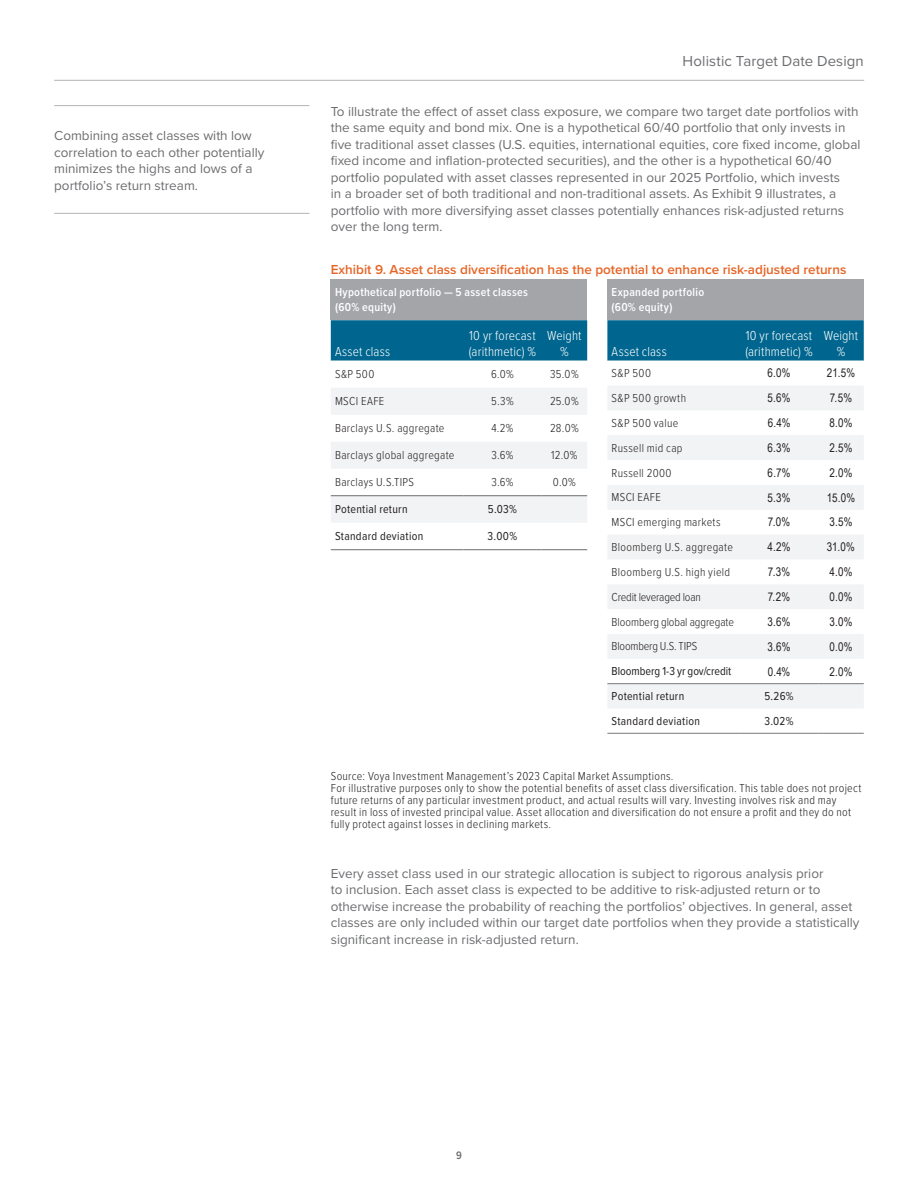
<style>
.page{position:relative;width:918px;height:1188px;background:#fff}
.page>*{position:absolute;margin:0;border:0;box-sizing:border-box;transform-origin:0 0}
.Small-Page_Header{font:15px "Proxima Nova";letter-spacing:.005em;color:#6c6d70}
.Body{font:13.5px/16.5px "Proxima Nova";color:#6c6d70}
.FP{font:300 13.5px/16.2px "Proxima Nova Cond";letter-spacing:.01em;color:#fff}
.Chart_Table_Title{font:600 13.5px "Proxima Nova";color:#e86424}
.Foot{font:300 12px/12px "Proxima Nova Cond";letter-spacing:.025em;color:#231f20}
._20_Table_Text_Left{font:300 12px "Proxima Nova Cond";letter-spacing:.025em;color:#231f20}
._20_Table_Text_Left-2{font:12px "Arial Narrow";color:#231f20}
._20_Table_Text_Left-3{font:12px "Proxima Nova Cond";letter-spacing:.02em;color:#231f20}
._20_Table_Text_Left-4{font:600 12px/15px "Proxima Nova Cond";letter-spacing:.025em;color:#fff}
._20_Table_Text_Left-5{font:300 12px "Proxima Nova Cond";letter-spacing:-.015em;color:#231f20}
._20_Table_Text_Left-6{font:300 12px "Proxima Nova Cond";letter-spacing:-.005em;color:#231f20}
._20_Table_Text_Left-7{font:12px "Proxima Nova Cond";letter-spacing:-.005em;color:#231f20}
.t1{font:600 11.25px "Proxima Nova Cond";color:#6c6d70}
</style>
<div class="page">
<hr style="left:54px;top:80px;width:810px;height:1px;background:#b2b3b7">
<hr style="left:54px;top:213px;width:255px;height:1px;background:#b2b3b7">
<hr style="left:54px;top:105px;width:255px;height:1px;background:#b2b3b7">
<div style="left:331px;top:280px;width:256px;height:40px;background:#a4a5a9"></div>
<div style="left:331px;top:320px;width:256px;height:41px;background:#01668f"></div>
<svg style="left:331px;top:388px;width:256px;height:134px"></svg>
<hr style="left:331px;top:495px;width:132px;height:1px;background:#6c6d70">
<hr style="left:463px;top:495px;width:79px;height:1px;background:#6c6d70">
<hr style="left:542px;top:495px;width:45px;height:1px;background:#6c6d70">
<hr style="left:331px;top:549px;width:132px;height:1px;background:#6c6d70">
<hr style="left:463px;top:549px;width:79px;height:1px;background:#6c6d70">
<hr style="left:542px;top:549px;width:45px;height:1px;background:#6c6d70">
<div style="left:607px;top:280px;width:257px;height:40px;background:#a4a5a9"></div>
<div style="left:607px;top:320px;width:257px;height:41px;background:#01668f"></div>
<svg style="left:607px;top:386px;width:257px;height:322px;fill:#f2f3f4"></svg>
<hr style="left:607px;top:683px;width:133px;height:1px;background:#87898c">
<hr style="left:740px;top:683px;width:78px;height:1px;background:#87898c">
<hr style="left:818px;top:683px;width:46px;height:1px;background:#87898c">
<hr style="left:607px;top:733px;width:133px;height:1px;background:#87898c">
<hr style="left:740px;top:733px;width:78px;height:1px;background:#87898c">
<hr style="left:818px;top:733px;width:46px;height:1px;background:#87898c">
<p class="Body" style="left:54px;top:127px;width:212px">Combining asset classes with low correlation to each other potentially minimizes the highs and lows of a portfolio’s return stream.</p>
<p class="Small-Page_Header" style="left:683px;top:50px;width:183px">Holistic Target Date Design</p>
<p class="Body" style="left:331px;top:102px;width:531px">To illustrate the effect of asset class exposure, we compare two target date portfolios with the same equity and bond mix. One is a hypothetical 60/40 portfolio that only invests in five traditional asset classes (U.S. equities, international equities, core fixed income, global fixed income and inflation-protected securities), and the other is a hypothetical 60/40 portfolio populated with asset classes represented in our 2025 Portfolio, which invests<br>in a broader set of both traditional and non-traditional assets. As Exhibit 9 illustrates, a portfolio with more diversifying asset classes potentially enhances risk-adjusted returns over the long term.</p>
<p class="Chart_Table_Title" style="left:331px;top:259px;width:517px">Exhibit 9. Asset class diversification has the potential to enhance risk-adjusted returns</p>
<p class="_20_Table_Text_Left-4" style="left:335px;top:285px;width:194px">Hypothetical portfolio — 5 asset classes (60% equity)</p>
<p class="FP" style="left:335px;top:343px;width:57px">Asset class</p>
<p class="FP" style="left:469px;top:327px;width:69px">10 yr forecast (arithmetic) %</p>
<p class="FP" style="left:547px;top:327px;width:36px;text-align:center">Weight %</p>
<p class="_20_Table_Text_Left" style="left:335px;top:365px;width:41px">S&amp;P 500</p>
<p class="_20_Table_Text_Left" style="left:491px;top:365px;width:24px">6.0%</p>
<p class="_20_Table_Text_Left" style="left:550px;top:365px;width:30px">35.0%</p>
<p class="_20_Table_Text_Left" style="left:335px;top:392px;width:51px">MSCI EAFE</p>
<p class="_20_Table_Text_Left" style="left:491px;top:392px;width:24px">5.3%</p>
<p class="_20_Table_Text_Left" style="left:550px;top:392px;width:30px">25.0%</p>
<p class="_20_Table_Text_Left" style="left:335px;top:419px;width:111px">Barclays U.S. aggregate</p>
<p class="_20_Table_Text_Left" style="left:491px;top:419px;width:24px">4.2%</p>
<p class="_20_Table_Text_Left" style="left:550px;top:419px;width:30px">28.0%</p>
<p class="_20_Table_Text_Left" style="left:335px;top:446px;width:121px">Barclays global aggregate</p>
<p class="_20_Table_Text_Left" style="left:491px;top:446px;width:24px">3.6%</p>
<p class="_20_Table_Text_Left" style="left:551px;top:446px;width:28px">12.0%</p>
<p class="_20_Table_Text_Left" style="left:335px;top:473px;width:81px">Barclays U.S.TIPS</p>
<p class="_20_Table_Text_Left" style="left:491px;top:473px;width:24px">3.6%</p>
<p class="_20_Table_Text_Left" style="left:553px;top:473px;width:25px">0.0%</p>
<p class="_20_Table_Text_Left-3" style="left:335px;top:500px;width:74px">Potential return</p>
<p class="_20_Table_Text_Left-3" style="left:488px;top:500px;width:31px">5.03%</p>
<p class="_20_Table_Text_Left-3" style="left:335px;top:527px;width:90px">Standard deviation</p>
<p class="_20_Table_Text_Left-3" style="left:488px;top:527px;width:31px">3.00%</p>
<p class="_20_Table_Text_Left-4" style="left:612px;top:285px;width:94px">Expanded portfolio (60% equity)</p>
<p class="FP" style="left:612px;top:343px;width:57px">Asset class</p>
<p class="FP" style="left:745px;top:327px;width:69px">10 yr forecast (arithmetic) %</p>
<p class="FP" style="left:824px;top:327px;width:36px;text-align:center">Weight %</p>
<p class="_20_Table_Text_Left" style="left:612px;top:364px;width:41px">S&amp;P 500</p>
<p class="_20_Table_Text_Left-2" style="left:767px;top:364px;width:25px">6.0%</p>
<p class="_20_Table_Text_Left-2" style="left:827px;top:364px;width:30px">21.5%</p>
<p class="_20_Table_Text_Left" style="left:612px;top:389px;width:76px">S&amp;P 500 growth</p>
<p class="_20_Table_Text_Left-2" style="left:767px;top:389px;width:25px">5.6%</p>
<p class="_20_Table_Text_Left-2" style="left:830px;top:389px;width:24px">7.5%</p>
<p class="_20_Table_Text_Left" style="left:612px;top:414px;width:68px">S&amp;P 500 value</p>
<p class="_20_Table_Text_Left-2" style="left:768px;top:414px;width:24px">6.4%</p>
<p class="_20_Table_Text_Left-2" style="left:829px;top:414px;width:25px">8.0%</p>
<p class="_20_Table_Text_Left" style="left:612px;top:439px;width:72px">Russell mid cap</p>
<p class="_20_Table_Text_Left-2" style="left:767px;top:439px;width:25px">6.3%</p>
<p class="_20_Table_Text_Left-2" style="left:829px;top:439px;width:25px">2.5%</p>
<p class="_20_Table_Text_Left" style="left:612px;top:464px;width:61px">Russell 2000</p>
<p class="_20_Table_Text_Left-2" style="left:768px;top:464px;width:24px">6.7%</p>
<p class="_20_Table_Text_Left-2" style="left:829px;top:464px;width:25px">2.0%</p>
<p class="_20_Table_Text_Left" style="left:612px;top:489px;width:51px">MSCI EAFE</p>
<p class="_20_Table_Text_Left-2" style="left:767px;top:489px;width:25px">5.3%</p>
<p class="_20_Table_Text_Left-2" style="left:827px;top:489px;width:30px">15.0%</p>
<p class="_20_Table_Text_Left" style="left:612px;top:513px;width:111px">MSCI emerging markets</p>
<p class="_20_Table_Text_Left-2" style="left:768px;top:513px;width:24px">7.0%</p>
<p class="_20_Table_Text_Left-2" style="left:829px;top:513px;width:25px">3.5%</p>
<p class="_20_Table_Text_Left" style="left:612px;top:538px;width:123px">Bloomberg U.S. aggregate</p>
<p class="_20_Table_Text_Left-2" style="left:767px;top:538px;width:25px">4.2%</p>
<p class="_20_Table_Text_Left-2" style="left:827px;top:538px;width:30px">31.0%</p>
<p class="_20_Table_Text_Left" style="left:612px;top:563px;width:120px">Bloomberg U.S. high yield</p>
<p class="_20_Table_Text_Left-2" style="left:768px;top:563px;width:24px">7.3%</p>
<p class="_20_Table_Text_Left-2" style="left:829px;top:563px;width:25px">4.0%</p>
<p class="_20_Table_Text_Left-5" style="left:612px;top:588px;width:91px">Credit leveraged loan</p>
<p class="_20_Table_Text_Left-2" style="left:768px;top:588px;width:24px">7.2%</p>
<p class="_20_Table_Text_Left-2" style="left:829px;top:588px;width:25px">0.0%</p>
<p class="_20_Table_Text_Left-6" style="left:612px;top:613px;width:124px">Bloomberg global aggregate</p>
<p class="_20_Table_Text_Left-2" style="left:767px;top:613px;width:25px">3.6%</p>
<p class="_20_Table_Text_Left-2" style="left:829px;top:613px;width:25px">3.0%</p>
<p class="_20_Table_Text_Left-5" style="left:612px;top:638px;width:87px">Bloomberg U.S. TIPS</p>
<p class="_20_Table_Text_Left-2" style="left:767px;top:638px;width:25px">3.6%</p>
<p class="_20_Table_Text_Left-2" style="left:829px;top:638px;width:25px">0.0%</p>
<p class="_20_Table_Text_Left-7" style="left:612px;top:662px;width:121px">Bloomberg 1-3 yr gov/credit</p>
<p class="_20_Table_Text_Left-2" style="left:768px;top:662px;width:24px">0.4%</p>
<p class="_20_Table_Text_Left-2" style="left:829px;top:662px;width:25px">2.0%</p>
<p class="_20_Table_Text_Left-3" style="left:612px;top:687px;width:74px">Potential return</p>
<p class="_20_Table_Text_Left-3" style="left:764px;top:687px;width:31px">5.26%</p>
<p class="_20_Table_Text_Left-3" style="left:612px;top:712px;width:90px">Standard deviation</p>
<p class="_20_Table_Text_Left-3" style="left:765px;top:712px;width:31px">3.02%</p>
<p class="Foot" style="left:331px;top:770px;width:344px">Source: Voya Investment Management’s 2023 Capital Market Assumptions.</p>
<p class="Foot" style="left:331px;top:782px;width:532px">For illustrative purposes only to show the potential benefits of asset class diversification. This table does not project future returns of any particular investment product, and actual results will vary. Investing involves risk and may result in loss of invested principal value. Asset allocation and diversification do not ensure a profit and they do not fully protect against losses in declining markets.</p>
<p class="Body" style="left:331px;top:864px;width:530px">Every asset class used in our strategic allocation is subject to rigorous analysis prior<br>to inclusion. Each asset class is expected to be additive to risk-adjusted return or to otherwise increase the probability of reaching the portfolios’ objectives. In general, asset classes are only included within our target date portfolios when they provide a statistically significant increase in risk-adjusted return.</p>
<p class="t1" style="left:456px;top:1147px;width:7px">9</p>
</div>
